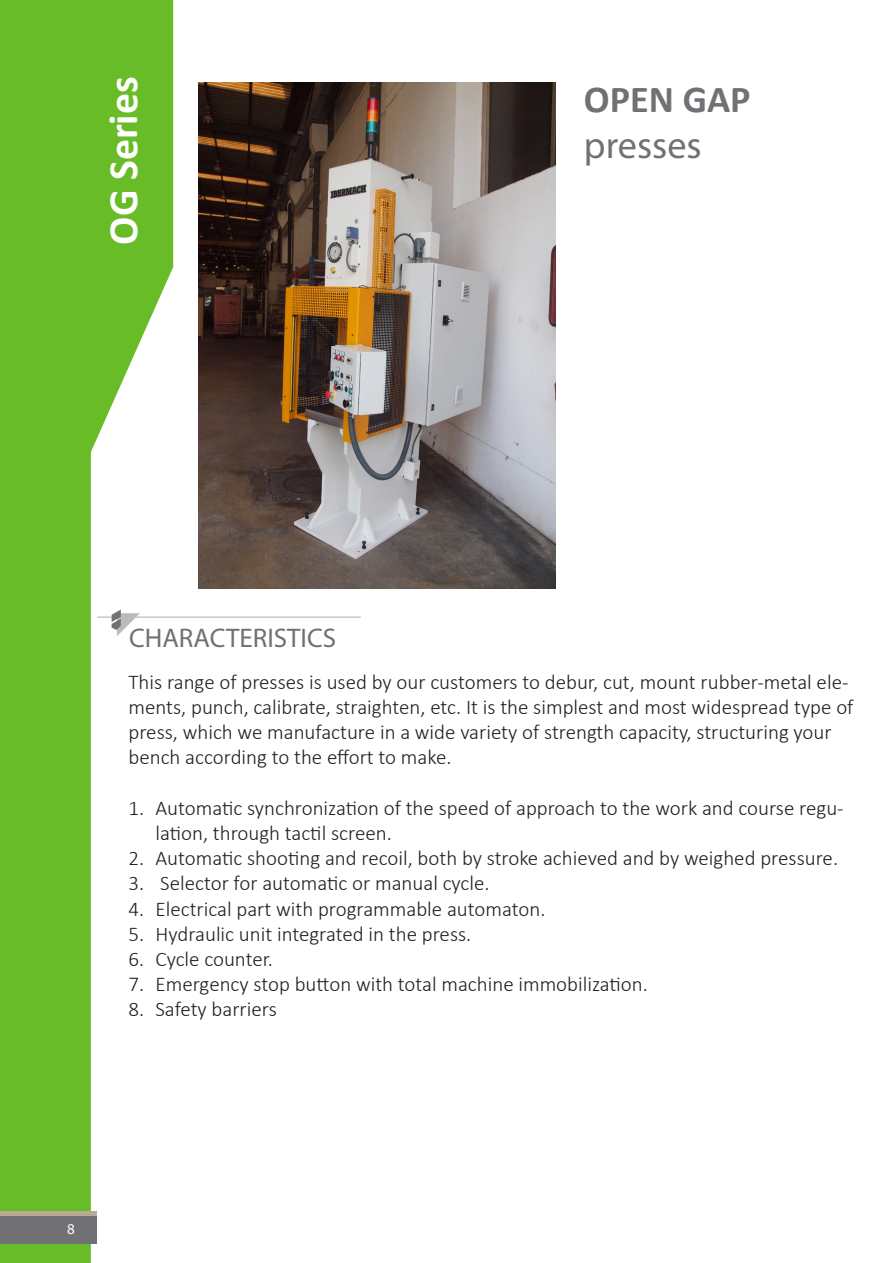
<style>
.page{position:relative;width:893px;height:1263px;background:#fff}
.page>*{position:absolute;margin:0;border:0;box-sizing:border-box;transform-origin:0 0}
.t1{font:700 41.85px "Calibri";color:#fff}
.t2{font:700 38.25px/45.9px "Calibri";color:#717074}
.t3{font:27px "Myriad Pro";color:#717074}
.t4{font:300 21px/25.2px "Calibri";color:#231f20}
.Folio{font:15px "Myriad Pro";color:#fff}
.s1{font-family:"Myriad Pro";font-weight:400}
</style>
<div class="page">
<svg style="left:0;top:0;width:173px;height:1263px;fill:#67bc27"></svg>
<div style="left:0;top:1213px;width:96px;height:30px;background:#717074"></div>
<div style="left:0;top:1211px;width:96px;height:5px;background:#b8ab95"></div>
<hr style="left:97px;top:617px;width:264px;height:1px;background:#b8ab95">
<svg style="left:112px;top:609px;width:28px;height:27px"></svg>
<img style="left:198px;top:82px;width:358px;height:507px">
<p class="t1" style="left:94px;top:245px;width:170px;rotate:-90deg">OG Series</p>
<p class="t2" style="left:584px;top:76px;width:168px">OPEN GAP <span class="s1">presses</span></p>
<p class="t3" style="left:129px;top:621px;width:208px">CHARACTERISTICS</p>
<p class="t4" style="left:128px;top:669px;width:727px">This range of presses is used by our customers to debur, cut, mount rubber-metal ele&shy;ments, punch, calibrate, straighten, etc. It is the simplest and most widespread type of press, which we manufacture in a wide variety of strength capacity, structuring your bench according to the effort to make.</p>
<p class="t4" style="left:155px;top:795px;width:690px;text-indent:-27px">1. Automatic synchronization of the speed of approach to the work and course regu&shy;lation, through tactil screen.</p>
<p class="t4" style="left:128px;top:845px;width:711px">2. Automatic shooting and recoil, both by stroke achieved and by weighed pressure.</p>
<p class="t4" style="left:128px;top:870px;width:363px">3. Selector for automatic or manual cycle.</p>
<p class="t4" style="left:128px;top:896px;width:418px">4. Electrical part with programmable automaton.</p>
<p class="t4" style="left:128px;top:921px;width:344px">5. Hydraulic unit integrated in the press.</p>
<p class="t4" style="left:128px;top:946px;width:146px">6. Cycle counter.</p>
<p class="t4" style="left:128px;top:971px;width:521px">7. Emergency stop button with total machine immobilization.</p>
<p class="t4" style="left:128px;top:996px;width:150px">8. Safety barriers</p>
<p class="Folio" style="left:67px;top:1220px;width:9px">8</p>
</div>
